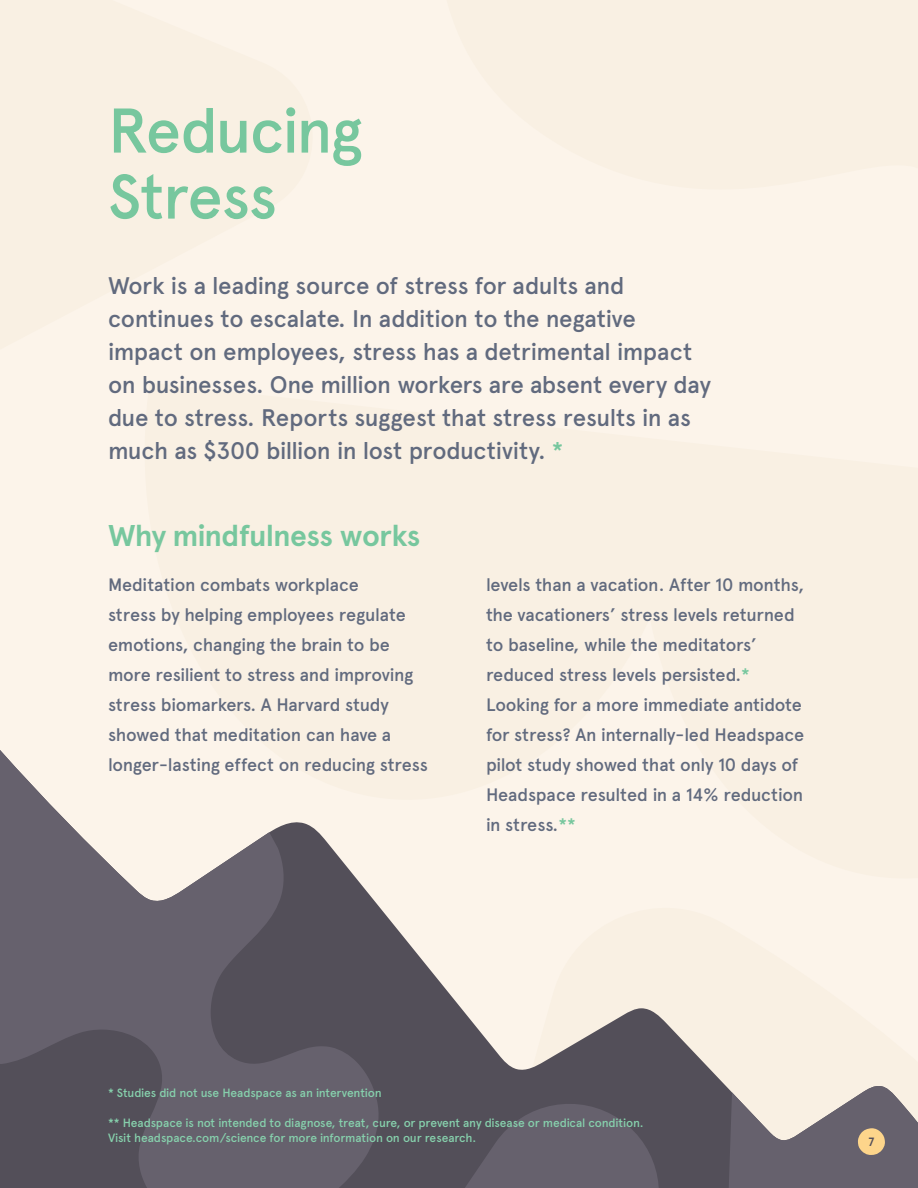
<style>
.page{position:relative;width:918px;height:1188px;background:#f9f0e3}
.page>*{position:absolute;margin:0;border:0;box-sizing:border-box;transform-origin:0 0}
.t1{font:500 63px/66px "Apercu";letter-spacing:-.025em;color:#77c79e}
.t2{font:700 30px "Apercu";letter-spacing:-.025em;color:#77c79e}
.t3{font:500 24px/33px "Apercu";letter-spacing:-.015em;color:#616a7e}
.t4{font:500 18px/30px "Apercu";letter-spacing:-.015em;color:#616a7e}
.t5{font:500 12px/15px "Apercu";letter-spacing:-.015em;color:#86d0ac}
.t6{font:700 12px "Apercu";color:#534f59}
.s1{color:#77c79e}
</style>
<div class="page">
<svg style="left:380px;top:954px;width:346px;height:234px;fill:#534f59"></svg>
<svg style="left:395px;top:1092px;width:276px;height:96px"></svg>
<svg style="left:380px;top:908px;width:38px;height:46px"></svg>
<svg style="left:726px;top:1086px;width:192px;height:102px;fill:#66616d"></svg>
<svg style="left:0;top:750px;width:380px;height:438px;fill:#66616d"></svg>
<svg style="left:858px;top:1128px;width:27px;height:27px"></svg>
<p class="t1" style="left:108px;top:98px;width:256px">Reducing<br>Stress</p>
<p class="t3" style="left:108px;top:269px;width:604px">Work is a leading source of stress for adults and continues to escalate. In addition to the negative impact on employees, stress has a detrimental impact on businesses. One million workers are absent every day due to stress. Reports suggest that stress results in as much as $300 billion in lost productivity. <span class="s1">*</span></p>
<p class="t2" style="left:108px;top:518px;width:314px">Why mindfulness works</p>
<p class="t4" style="left:108px;top:570px;width:321px">Meditation combats workplace<br>stress by helping employees regulate emotions, changing the brain to be more resilient to stress and improving stress biomarkers. A Harvard study showed that meditation can have a longer-lasting effect on reducing stress</p>
<p class="t4" style="left:486px;top:570px;width:320px">levels than a vacation. After 10 months, the vacationers’ stress levels returned to baseline, while the meditators’ reduced stress levels persisted.<span class="s1">* </span>Looking for a more immediate antidote for stress? An internally-led Headspace pilot study showed that only 10 days of Headspace resulted in a 14% reduction in stress.<span class="s1">**</span></p>
<p class="t5" style="left:108px;top:1085px;width:275px">* Studies did not use Headspace as an intervention</p>
<p class="t5" style="left:108px;top:1115px;width:537px">** Headspace is not intended to diagnose, treat, cure, or prevent any disease or medical condition.<br>Visit headspace.com/science for more information on our research.</p>
<p class="t6" style="left:868px;top:1134px;width:7px">7</p>
</div>
